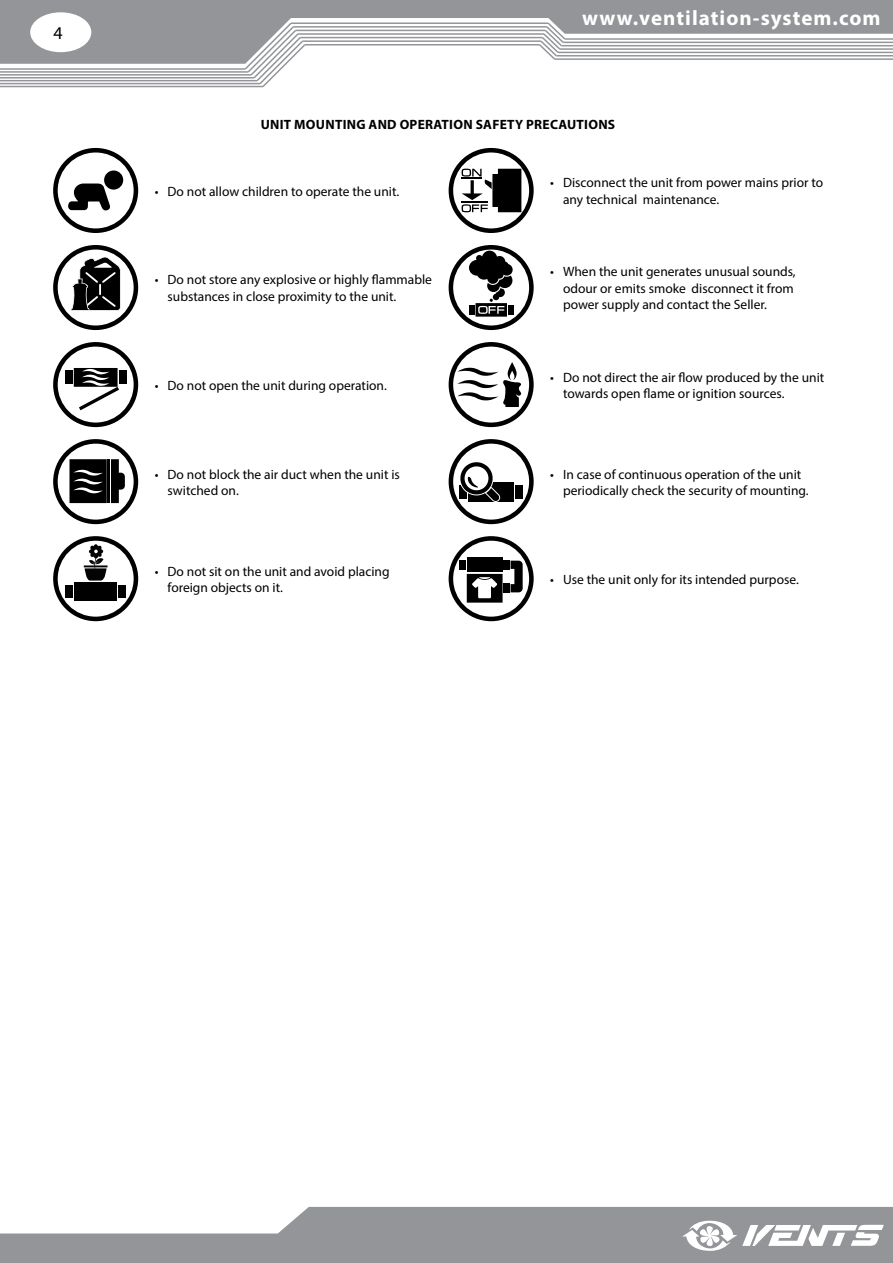
<style>
.page{position:relative;width:893px;height:1263px;background:#fff}
.page>*{position:absolute;margin:0;border:0;box-sizing:border-box;transform-origin:0 0}
.t1{font:700 21px "Myriad Pro";letter-spacing:.05em;color:#fff}
.t2{font:18px "Myriad Pro";color:#000}
.t3{font:13.5px/16.2px "Myriad Pro";color:#000}
.Заггг{font:700 13.5px "Myriad Pro";letter-spacing:.02em;color:#000}
</style>
<div class="page">
<svg style="left:0;top:0;width:893px;height:64px;fill:#939598"></svg>
<hr style="left:565px;top:38px;width:328px;height:2px;background:#939598">
<hr style="left:291px;top:23px;width:257px;height:1px;background:#939598">
<hr style="left:0;top:68px;width:245px;height:2px;background:#939598">
<hr style="left:563px;top:42px;width:330px;height:1px;background:#939598">
<hr style="left:293px;top:26px;width:254px;height:2px;background:#939598">
<hr style="left:0;top:71px;width:248px;height:2px;background:#939598">
<hr style="left:561px;top:45px;width:332px;height:1px;background:#939598">
<hr style="left:296px;top:30px;width:249px;height:1px;background:#939598">
<hr style="left:0;top:74px;width:251px;height:2px;background:#939598">
<hr style="left:560px;top:48px;width:333px;height:2px;background:#939598">
<hr style="left:298px;top:33px;width:246px;height:2px;background:#939598">
<hr style="left:0;top:77px;width:254px;height:2px;background:#939598">
<hr style="left:558px;top:52px;width:335px;height:1px;background:#939598">
<hr style="left:300px;top:37px;width:242px;height:1px;background:#939598">
<hr style="left:0;top:80px;width:257px;height:1px;background:#939598">
<hr style="left:556px;top:55px;width:337px;height:2px;background:#939598">
<hr style="left:302px;top:40px;width:239px;height:2px;background:#939598">
<hr style="left:0;top:83px;width:260px;height:1px;background:#939598">
<hr style="left:555px;top:58px;width:338px;height:2px;background:#939598">
<svg style="left:537px;top:21px;width:30px;height:40px"></svg>
<hr style="left:305px;top:44px;width:235px;height:2px;background:#939598">
<svg style="left:243px;top:21px;width:64px;height:67px"></svg>
<hr style="left:0;top:86px;width:263px;height:1px;background:#939598">
<svg style="left:0;top:1207px;width:893px;height:56px;fill:#939598"></svg>
<svg style="left:682px;top:1220px;width:202px;height:31px"></svg>
<div style="left:30px;top:12px;width:61px;height:40px;background:#fff;border-radius:50%"></div>
<svg style="left:53px;top:148px;width:85px;height:85px"></svg>
<div style="left:104px;top:170px;width:19px;height:20px;background:#000;border-radius:50%"></div>
<svg style="left:449px;top:148px;width:85px;height:85px"></svg>
<svg style="left:53px;top:245px;width:85px;height:85px"></svg>
<svg style="left:449px;top:245px;width:85px;height:85px"></svg>
<svg style="left:53px;top:342px;width:85px;height:85px"></svg>
<svg style="left:449px;top:342px;width:85px;height:85px"></svg>
<svg style="left:53px;top:439px;width:85px;height:85px"></svg>
<svg style="left:449px;top:439px;width:85px;height:85px"></svg>
<svg style="left:53px;top:536px;width:85px;height:85px"></svg>
<svg style="left:449px;top:536px;width:85px;height:85px"></svg>
<h2 class="t2" style="left:54px;top:22px;width:11px">4</h2>
<h1 class="t1" style="left:582px;top:4px;width:300px">www.ventilation-system.com</h1>
<p class="Заггг" style="left:261px;top:116px;width:356px">UNIT MOUNTING AND OPERATION SAFETY PRECAUTIONS</p>
<p class="t3" style="left:155px;top:183px;width:246px">• Do not allow children to operate the unit.</p>
<p class="t3" style="left:563px;top:175px;width:262px;text-indent:-13px">• Disconnect the unit from power mains prior to any technical maintenance.</p>
<p class="t3" style="left:168px;top:272px;width:266px;text-indent:-13px">• Do not store any explosive or highly flammable substances in close proximity to the unit.</p>
<p class="t3" style="left:563px;top:264px;width:234px;text-indent:-13px">• When the unit generates unusual sounds, odour or emits smoke disconnect it from power supply and contact the Seller.</p>
<p class="t3" style="left:155px;top:377px;width:234px">• Do not open the unit during operation.</p>
<p class="t3" style="left:563px;top:369px;width:263px;text-indent:-13px">• Do not direct the air flow produced by the unit towards open flame or ignition sources.</p>
<p class="t3" style="left:168px;top:466px;width:234px;text-indent:-13px">• Do not block the air duct when the unit is switched on.</p>
<p class="t3" style="left:563px;top:466px;width:247px;text-indent:-13px">• In case of continuous operation of the unit periodically check the security of mounting.</p>
<p class="t3" style="left:168px;top:563px;width:224px;text-indent:-13px">• Do not sit on the unit and avoid placing foreign objects on it.</p>
<p class="t3" style="left:550px;top:571px;width:250px">• Use the unit only for its intended purpose.</p>
</div>
